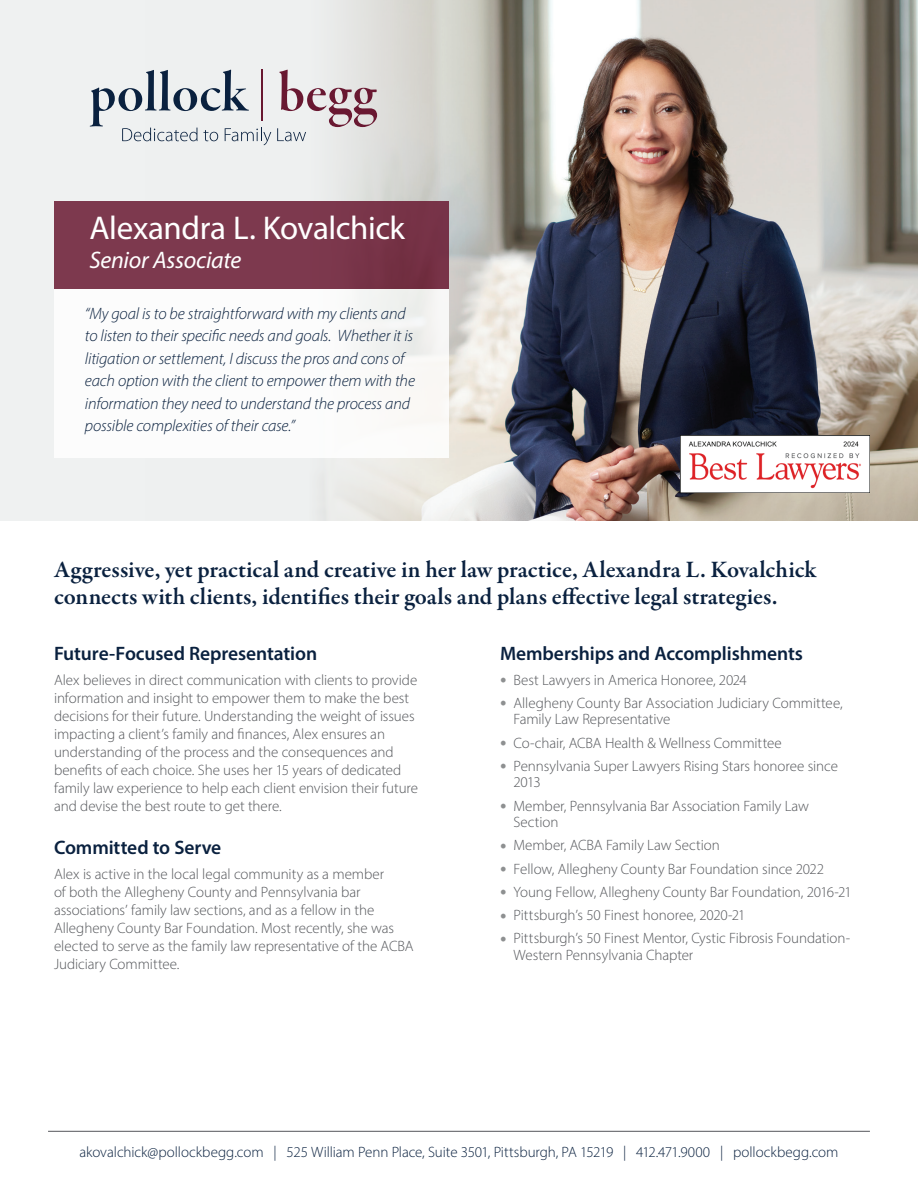
<style>
.page{position:relative;width:918px;height:1188px;background:#fff}
.page>*{position:absolute;margin:0;border:0;box-sizing:border-box;transform-origin:0 0}
.t1{font:33px "Myriad Pro";letter-spacing:-.015em;color:#fff}
.t2{font:600 24px/27px "Garamond Premr Pro";color:#0a213f}
.t3{font:italic 24px "Myriad Pro";letter-spacing:-.01em;color:#fff}
.t4{font:600 19.5px "Myriad Pro";letter-spacing:-.005em;color:#0a213f}
.t5{font:italic 300 16.5px/22.5px "Myriad Pro";letter-spacing:-.01em;color:#0a213f}
.t6{font:300 15px/18px "Myriad Pro";letter-spacing:-.005em;color:#54565a}
.t7{font:300 15px "Myriad Pro";letter-spacing:-.005em;color:#0a213f}
.s1{font-family:"Garamond Premr Pro";font-weight:400;color:#8e9091}
</style>
<div class="page">
<hr style="left:48px;top:1131px;width:822px;height:1px;background:#54565a">
<div style="left:0;top:0;width:918px;height:521px;background:#eff1f1"></div>
<img style="left:584px;top:0;width:334px;height:521px">
<svg style="left:89px;top:0;width:495px;height:521px"></svg>
<svg style="left:277px;top:70px;width:100px;height:71px"></svg>
<svg style="left:90px;top:70px;width:181px;height:75px"></svg>
<hr style="left:262px;top:69px;width:1px;height:51px;background:#691831">
<div style="left:54px;top:201px;width:394px;height:257px;background:#fff"></div>
<div style="left:54px;top:201px;width:394px;height:87px;background:#7d394e"></div>
<img style="left:681px;top:435px;width:189px;height:58px">
<h1 class="t1" style="left:89px;top:208px;width:317px">Alexandra L. Kovalchick</h1>
<h2 class="t3" style="left:89px;top:245px;width:153px">Senior Associate</h2>
<p class="t5" style="left:85px;top:302px;width:332px">“My goal is to be straightforward with my clients and to listen to their specific needs and goals. Whether it is litigation or settlement, I discuss the pros and cons of each option with the client to empower them with the information they need to understand the process and possible complexities of their case.”</p>
<h2 class="t2" style="left:54px;top:556px;width:764px">Aggressive, yet practical and creative in her law practice, Alexandra L. Kovalchick connects with clients, identifies their goals and plans effective legal strategies.</h2>
<h3 class="t4" style="left:54px;top:641px;width:265px">Future-Focused Representation</h3>
<p class="t6" style="left:54px;top:670px;width:366px">Alex believes in direct communication with clients to provide information and insight to empower them to make the best decisions for their future. Understanding the weight of issues impacting a client’s family and finances, Alex ensures an understanding of the process and the consequences and benefits of each choice. She uses her 15 years of dedicated family law experience to help each client envision their future and devise the best route to get there.</p>
<h3 class="t4" style="left:54px;top:835px;width:169px">Committed to Serve</h3>
<p class="t6" style="left:54px;top:865px;width:361px">Alex is active in the local legal community as a member<br>of both the Allegheny County and Pennsylvania bar associations’ family law sections, and as a fellow in the Allegheny County Bar Foundation. Most recently, she was elected to serve as the family law representative of the ACBA Judiciary Committee.</p>
<h3 class="t4" style="left:500px;top:641px;width:304px">Memberships and Accomplishments</h3>
<p class="t6" style="left:500px;top:670px;width:248px"><span class="s1">•</span> Best Lawyers in America Honoree, 2024</p>
<p class="t6" style="left:514px;top:694px;width:331px;line-height:16.5px;text-indent:-14px"><span class="s1">•</span> Allegheny County Bar Association Judiciary Committee,<br>Family Law Representative</p>
<p class="t6" style="left:500px;top:733px;width:283px"><span class="s1">•</span> Co-chair, ACBA Health &amp; Wellness Committee</p>
<p class="t6" style="left:514px;top:757px;width:326px;line-height:16.5px;text-indent:-14px"><span class="s1">•</span> Pennsylvania Super Lawyers Rising Stars honoree since<br>2013</p>
<p class="t6" style="left:514px;top:797px;width:297px;line-height:16.5px;text-indent:-14px"><span class="s1">•</span> Member, Pennsylvania Bar Association Family Law<br>Section</p>
<p class="t6" style="left:500px;top:836px;width:221px"><span class="s1">•</span> Member, ACBA Family Law Section</p>
<p class="t6" style="left:500px;top:859px;width:326px"><span class="s1">•</span> Fellow, Allegheny County Bar Foundation since 2022</p>
<p class="t6" style="left:500px;top:883px;width:353px"><span class="s1">•</span> Young Fellow, Allegheny County Bar Foundation, 2016-21</p>
<p class="t6" style="left:500px;top:906px;width:247px"><span class="s1">•</span> Pittsburgh’s 50 Finest honoree, 2020-21</p>
<p class="t6" style="left:514px;top:930px;width:338px;line-height:16.5px;text-indent:-14px"><span class="s1">•</span> Pittsburgh’s 50 Finest Mentor, Cystic Fibrosis Foundation-<br>Western Pennsylvania Chapter</p>
<p class="t7" style="left:80px;top:1143px;width:760px">akovalchick@pollockbegg.com | 525 William Penn Place, Suite 3501, Pittsburgh, PA 15219 | 412.471.9000 | pollockbegg.com</p>
</div>
